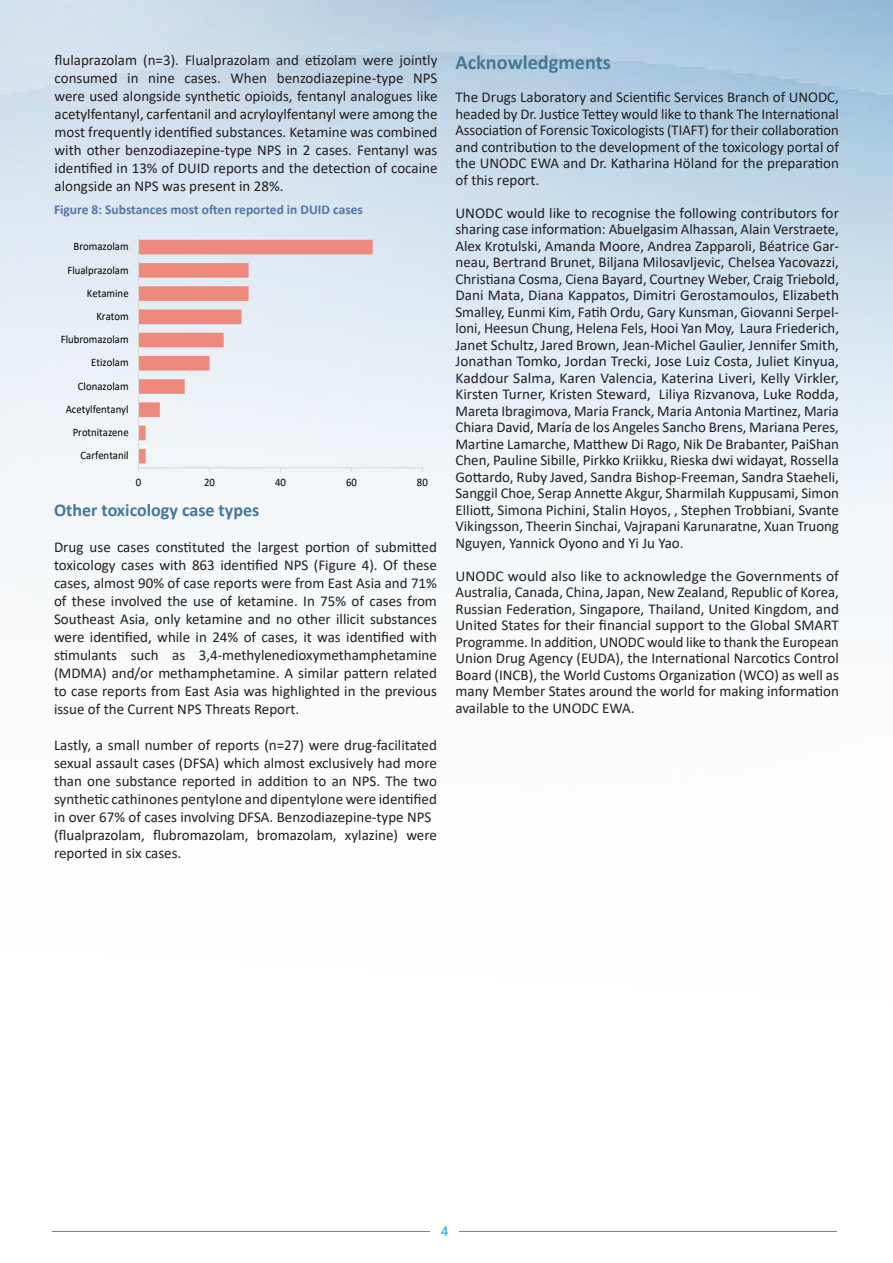
<style>
.page{position:relative;width:893px;height:1263px;background:#fff}
.page>*{position:absolute;margin:0;border:0;box-sizing:border-box;transform-origin:0 0}
.Head_2{font:700 20.25px "Calibri";color:#457796}
.t1{font:700 18px "Calibri";color:#457796}
.body_back{font:15px/16.5px "Calibri";color:#231f20;text-align:justify}
.t2{font:700 13.5px "Calibri";color:#5476a5}
.t3{font:13.5px "Arial";color:#00aeef}
.t4{font:11.4px "Calibri";color:#000;scale:.94 1}
</style>
<div class="page">
<svg style="left:139px;top:240px;width:234px;height:223px;fill:#ebeef5"></svg>
<hr style="left:139px;top:467px;width:283px;height:1px;background:#d9d9d9">
<hr style="left:138px;top:235px;width:1px;height:233px;background:#d9d9d9">
<hr style="left:52px;top:1231px;width:785px;height:1px;background:#00aeef">
<div style="left:431px;top:1226px;width:28px;height:16px;background:#fff"></div>
<p class="body_back" style="left:55px;top:51px;width:384px;line-height:18px">flulaprazolam (n=3). Flualprazolam and etizolam were jointly consumed in nine cases. When benzodiazepine-type NPS were used alongside synthetic opioids, fentanyl analogues like acetylfentanyl, carfentanil and acryloylfentanyl were among the most frequently identified substances. Ketamine was combined with other benzodiazepine-type NPS in 2 cases. Fentanyl was identified in 13% of DUID reports and the detection of cocaine alongside an NPS was present in 28%.</p>
<p class="t2" style="left:54px;top:200px;width:310px">Figure 8: Substances most often reported in DUID cases</p>
<p class="t4" style="left:74px;top:239px;width:60px">Bromazolam</p>
<p class="t4" style="left:67px;top:262px;width:67px">Flualprazolam</p>
<p class="t4" style="left:87px;top:285px;width:46px">Ketamine</p>
<p class="t4" style="left:96px;top:308px;width:36px">Kratom</p>
<p class="t4" style="left:61px;top:332px;width:74px">Flubromazolam</p>
<p class="t4" style="left:91px;top:355px;width:41px">Etizolam</p>
<p class="t4" style="left:78px;top:378px;width:55px">Clonazolam</p>
<p class="t4" style="left:66px;top:401px;width:68px">Acetylfentanyl</p>
<p class="t4" style="left:73px;top:424px;width:61px">Protnitazene</p>
<p class="t4" style="left:81px;top:448px;width:53px">Carfentanil</p>
<p class="t4" style="left:136px;top:474px;width:7px">0</p>
<p class="t4" style="left:204px;top:474px;width:13px">20</p>
<p class="t4" style="left:275px;top:474px;width:13px">40</p>
<p class="t4" style="left:346px;top:474px;width:13px">60</p>
<p class="t4" style="left:417px;top:474px;width:13px">80</p>
<p class="t1" style="left:54px;top:497px;width:207px">Other toxicology case types</p>
<p class="body_back" style="left:54px;top:537px;width:384px;line-height:18px">Drug use cases constituted the largest portion of submitted toxicology cases with 863 identified NPS (Figure 4). Of these cases, almost 90% of case reports were from East Asia and 71% of these involved the use of ketamine. In 75% of cases from Southeast Asia, only ketamine and no other illicit substances were identified, while in 24% of cases, it was identified with stimulants such as 3,4-methylenedioxymethamphetamine (MDMA) and/or methamphetamine. A similar pattern related to case reports from East Asia was highlighted in the previous issue of the Current NPS Threats Report.</p>
<p class="body_back" style="left:54px;top:735px;width:384px;line-height:18px">Lastly, a small number of reports (n=27) were drug-facilitated sexual assault cases (DFSA) which almost exclusively had more than one substance reported in addition to an NPS. The two synthetic cathinones pentylone and dipentylone were identified in over 67% of cases involving DFSA. Benzodiazepine-type NPS</p>
<p class="body_back" style="left:54px;top:825px;width:384px;line-height:18px">(flualprazolam, flubromazolam, bromazolam, xylazine) were reported in six cases.</p>
<p class="Head_2" style="left:455px;top:48px;width:157px">Acknowledgments</p>
<p class="body_back" style="left:455px;top:89px;width:385px">The Drugs Laboratory and Scientific Services Branch of UNODC, headed by Dr. Justice Tettey would like to thank The International Association of Forensic Toxicologists (TIAFT) for their collaboration and contribution to the development of the toxicology portal of the UNODC EWA and Dr. Katharina Höland for the preparation of this report.</p>
<p class="body_back" style="left:455px;top:204px;width:385px">UNODC would like to recognise the following contributors for sharing case information: Abuelgasim Alhassan, Alain Verstraete, Alex Krotulski, Amanda Moore, Andrea Zapparoli, Béatrice Gar&shy;neau, Bertrand Brunet, Biljana Milosavljevic, Chelsea Yacovazzi, Christiana Cosma, Ciena Bayard, Courtney Weber, Craig Triebold, Dani Mata, Diana Kappatos, Dimitri Gerostamoulos, Elizabeth Smalley, Eunmi Kim, Fatih Ordu, Gary Kunsman, Giovanni Serpel&shy;loni, Heesun Chung, Helena Fels, Hooi Yan Moy, Laura Friederich, Janet Schultz, Jared Brown, Jean-Michel Gaulier, Jennifer Smith, Jonathan Tomko, Jordan Trecki, Jose Luiz Costa, Juliet Kinyua, Kaddour Salma, Karen Valencia, Katerina Liveri, Kelly Virkler, Kirsten Turner, Kristen Steward, Liliya Rizvanova, Luke Rodda, Mareta Ibragimova, Maria Franck, Maria Antonia Martinez, Maria Chiara David, María de los Angeles Sancho Brens, Mariana Peres, Martine Lamarche, Matthew Di Rago, Nik De Brabanter, PaiShan Chen, Pauline Sibille, Pirkko Kriikku, Rieska dwi widayat, Rossella Gottardo, Ruby Javed, Sandra Bishop-Freeman, Sandra Staeheli, Sanggil Choe, Serap Annette Akgur, Sharmilah Kuppusami, Simon Elliott, Simona Pichini, Stalin Hoyos, , Stephen Trobbiani, Svante Vikingsson, Theerin Sinchai, Vajrapani Karunaratne, Xuan Truong Nguyen, Yannick Oyono and Yi Ju Yao.</p>
<p class="body_back" style="left:455px;top:567px;width:385px">UNODC would also like to acknowledge the Governments of Australia, Canada, China, Japan, New Zealand, Republic of Korea, Russian Federation, Singapore, Thailand, United Kingdom, and United States for their financial support to the Global SMART Programme. In addition, UNODC would like to thank the European Union Drug Agency (EUDA), the International Narcotics Control Board (INCB), the World Customs Organization (WCO) as well as many Member States around the world for making information available to the UNODC EWA.</p>
<p class="t3" style="left:441px;top:1221px;width:9px">4</p>
</div>
